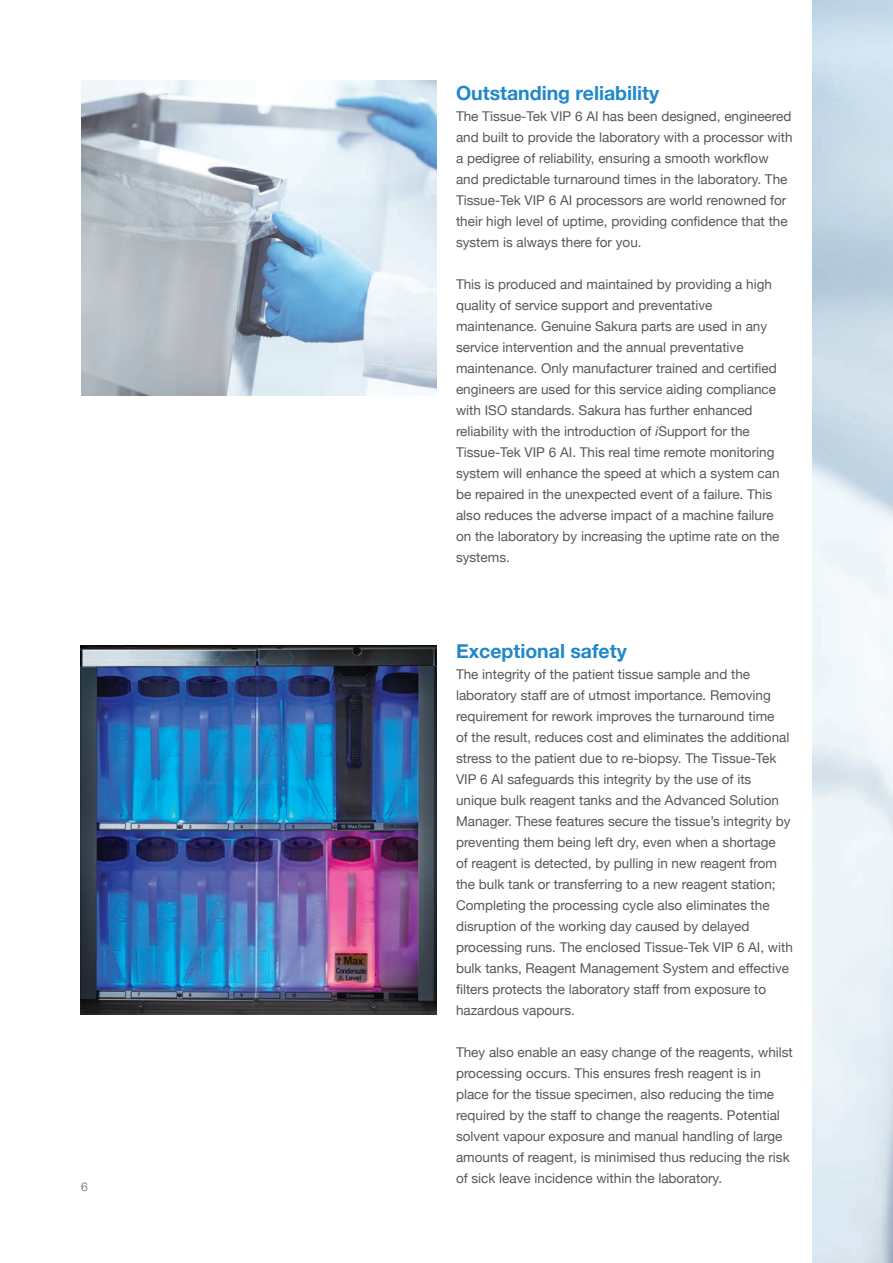
<style>
.page{position:relative;width:893px;height:1263px;background:#fff}
.page>*{position:absolute;margin:0;border:0;box-sizing:border-box;transform-origin:0 0}
.t1{font:700 19.5px "Helvetica Neue";color:#2088c9}
.t2{font:13.5px/21px "Helvetica Neue";color:#57585a}
.t3{font:300 12px "Helvetica Neue";color:#57585a}
.s1{font-style:italic}
</style>
<div class="page">
<img style="left:81px;top:81px;width:356px;height:314px">
<img style="left:81px;top:645px;width:356px;height:370px">
<p class="t3" style="left:81px;top:1179px;width:8px">6</p>
<h1 class="t1" style="left:456px;top:81px;width:205px">Outstanding reliability</h1>
<p class="t2" style="left:456px;top:105px;width:338px">The Tissue-Tek VIP 6 AI has been designed, engineered and built to provide the laboratory with a processor with a pedigree of reliability, ensuring a smooth workflow and predictable turnaround times in the laboratory. The Tissue-Tek VIP 6 AI processors are world renowned for their high level of uptime, providing confidence that the system is always there for you.</p>
<p class="t2" style="left:456px;top:273px;width:325px">This is produced and maintained by providing a high quality of service support and preventative maintenance. Genuine Sakura parts are used in any service intervention and the annual preventative maintenance. Only manufacturer trained and certified engineers are used for this service aiding compliance with ISO standards. Sakura has further enhanced reliability with the introduction of <span class="s1">i</span>Support for the Tissue-Tek VIP 6 AI. This real time remote monitoring system will enhance the speed at which a system can be repaired in the unexpected event of a failure. This also reduces the adverse impact of a machine failure on the laboratory by increasing the uptime rate on the systems.</p>
<h1 class="t1" style="left:456px;top:639px;width:172px">Exceptional safety</h1>
<p class="t2" style="left:456px;top:663px;width:338px">The integrity of the patient tissue sample and the laboratory staff are of utmost importance. Removing requirement for rework improves the turnaround time<br>of the result, reduces cost and eliminates the additional stress to the patient due to re-biopsy. The Tissue-Tek VIP 6 AI safeguards this integrity by the use of its unique bulk reagent tanks and the Advanced Solution Manager. These features secure the tissue’s integrity by preventing them being left dry, even when a shortage<br>of reagent is detected, by pulling in new reagent from the bulk tank or transferring to a new reagent station; Completing the processing cycle also eliminates the disruption of the working day caused by delayed processing runs. The enclosed Tissue-Tek VIP 6 AI, with bulk tanks, Reagent Management System and effective filters protects the laboratory staff from exposure to hazardous vapours.</p>
<p class="t2" style="left:456px;top:1042px;width:338px">They also enable an easy change of the reagents, whilst processing occurs. This ensures fresh reagent is in place for the tissue specimen, also reducing the time required by the staff to change the reagents. Potential solvent vapour exposure and manual handling of large amounts of reagent, is minimised thus reducing the risk of sick leave incidence within the laboratory.</p>
</div>
